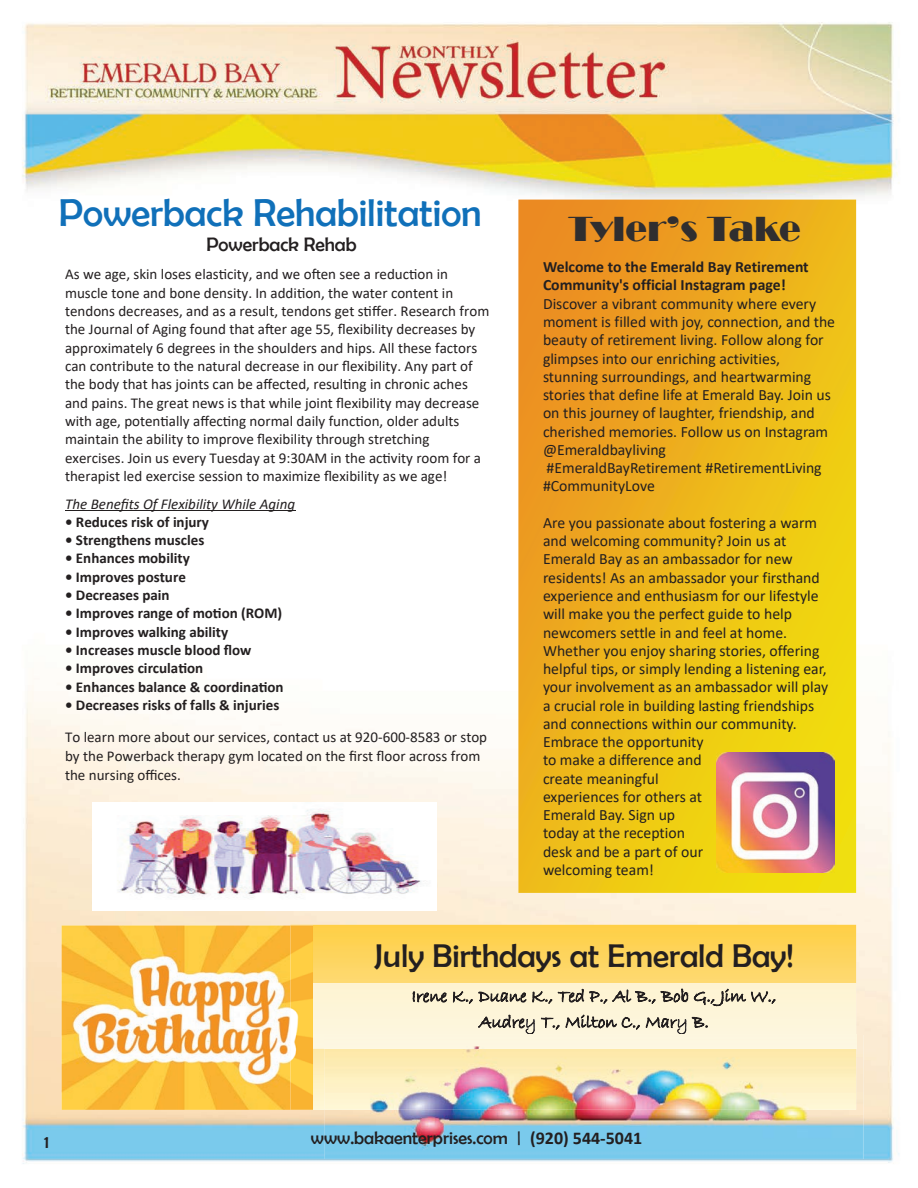
<style>
.page{position:relative;width:918px;height:1188px;background:#fff}
.page>*{position:absolute;margin:0;border:0;box-sizing:border-box;transform-origin:0 0}
.t1{font:39px "Berlin Sans FB";color:#1070b9}
.t2{font:36px "Broadway";color:#302e2f}
.t3{font:33px "Berlin Sans FB";color:#231f20}
.t4{font:19.5px "Berlin Sans FB";color:#231f20}
.t5{font:18px/25.8px "Bradley Hand ITC";color:#231f20;text-align:center}
.t6{font:18px "Berlin Sans FB";color:#231f20}
.t7{font:15.75px/18.3px "Calibri";color:#231f20}
.t8{font:700 15.75px/18.3px "Calibri";color:#231f20}
.t9{font:15px/18.3px "Calibri";color:#231f20}
.t10{font:700 15px "Calibri";color:#231f20}
.t11{font:italic 15px "Calibri";color:#231f20}
.s1{font-family:"Calibri";font-weight:700}
</style>
<div class="page">
<img style="left:22px;top:22px;width:877px;height:1142px">
<svg style="left:518px;top:200px;width:338px;height:693px;background:#edb51a"></svg>
<svg style="left:313px;top:925px;width:543px;height:185px;background:#fdd45d"></svg>
<img style="left:62px;top:925px;width:229px;height:185px">
<img style="left:291px;top:925px;width:22px;height:185px">
<div style="left:313px;top:983px;width:543px;height:65px;background:#fdf5d8"></div>
<img style="left:325px;top:1035px;width:538px;height:124px">
<img style="left:325px;top:1048px;width:531px;height:62px">
<div style="left:325px;top:1035px;width:531px;height:13px;background:#fdf7e1"></div>
<img style="left:93px;top:803px;width:344px;height:107px">
<hr style="left:65px;top:510px;width:230px;height:1px;background:#231f20">
<img style="left:716px;top:753px;width:118px;height:119px">
<h1 class="t1" style="left:59px;top:191px;width:424px">Powerback Rehabilitation</h1>
<p class="t4" style="left:206px;top:234px;width:152px">Powerback Rehab</p>
<p class="t9" style="left:65px;top:265px;width:426px">As we age, skin loses elasticity, and we often see a reduction in muscle tone and bone density. In addition, the water content in tendons decreases, and as a result, tendons get stiffer. Research from the Journal of Aging found that after age 55, flexibility decreases by approximately 6 degrees in the shoulders and hips. All these factors can contribute to the natural decrease in our flexibility. Any part of the body that has joints can be affected, resulting in chronic aches and pains. The great news is that while joint flexibility may decrease with age, potentially affecting normal daily function, older adults maintain the ability to improve flexibility through stretching exercises. Join us every Tuesday at 9:30AM in the activity room for a therapist led exercise session to maximize flexibility as we age!</p>
<p class="t11" style="left:65px;top:493px;width:232px">The Benefits Of Flexibility While Aging</p>
<p class="t10" style="left:65px;top:511px;width:146px">• Reduces risk of injury</p>
<p class="t10" style="left:65px;top:529px;width:141px">• Strengthens muscles</p>
<p class="t10" style="left:65px;top:548px;width:126px">• Enhances mobility</p>
<p class="t10" style="left:65px;top:566px;width:122px">• Improves posture</p>
<p class="t10" style="left:65px;top:584px;width:106px">• Decreases pain</p>
<p class="t10" style="left:65px;top:603px;width:219px">• Improves range of motion (ROM)</p>
<p class="t10" style="left:65px;top:621px;width:165px">• Improves walking ability</p>
<p class="t10" style="left:65px;top:639px;width:188px">• Increases muscle blood flow</p>
<p class="t10" style="left:65px;top:658px;width:140px">• Improves circulation</p>
<p class="t10" style="left:65px;top:676px;width:220px">• Enhances balance &amp; coordination</p>
<p class="t10" style="left:65px;top:694px;width:216px">• Decreases risks of falls &amp; injuries</p>
<p class="t9" style="left:65px;top:727px;width:424px;line-height:19.2px">To learn more about our services, contact us at 920-600-8583 or stop by the Powerback therapy gym located on the first floor across from the nursing offices.</p>
<h2 class="t2" style="left:568px;top:208px;width:234px">Tyler’s Take</h2>
<p class="t8" style="left:543px;top:258px;width:267px">Welcome to the Emerald Bay Retirement<br>Community's official Instagram page!</p>
<p class="t7" style="left:543px;top:294px;width:294px">Discover a vibrant community where every moment is filled with joy, connection, and the beauty of retirement living. Follow along for glimpses into our enriching activities, stunning surroundings, and heartwarming stories that define life at Emerald Bay. Join us on this journey of laughter, friendship, and cherished memories. Follow us on Instagram @Emeraldbayliving<br>#EmeraldBayRetirement #RetirementLiving #CommunityLove</p>
<p class="t7" style="left:543px;top:513px;width:287px">Are you passionate about fostering a warm and welcoming community? Join us at Emerald Bay as an ambassador for new residents! As an ambassador your firsthand experience and enthusiasm for our lifestyle will make you the perfect guide to help newcomers settle in and feel at home.<br>Whether you enjoy sharing stories, offering helpful tips, or simply lending a listening ear, your involvement as an ambassador will play a crucial role in building lasting friendships and connections within our community.<br>Embrace the opportunity<br>to make a difference and<br>create meaningful<br>experiences for others at<br>Emerald Bay. Sign up<br>today at the reception<br>desk and be a part of our<br>welcoming team!</p>
<h3 class="t3" style="left:374px;top:938px;width:421px">July Birthdays at Emerald Bay!</h3>
<p class="t5" style="left:412px;top:984px;width:367px">Irene K., Duane K., Ted P., Al B., Bob G., Jim W.,<br>Audrey T., Milton C., Mary B.</p>
<p class="t6" style="left:44px;top:1131px;width:7px">1</p>
<p class="t6" style="left:311px;top:1128px;width:333px">www.bakaenterprises.com | <span class="s1">(920) 544-5041</span></p>
</div>
